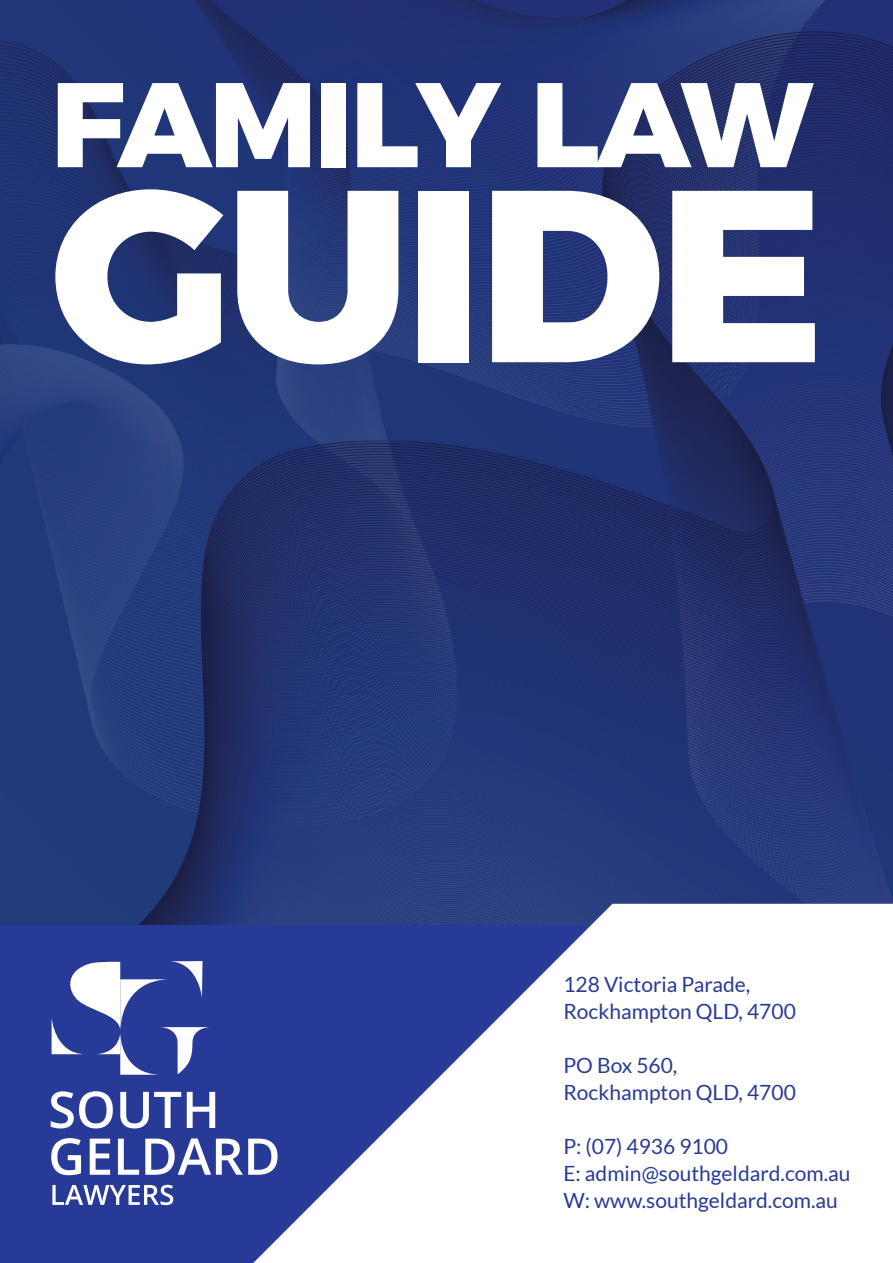
<style>
.page{position:relative;width:893px;height:1263px;background:#fff}
.page>*{position:absolute;margin:0;border:0;box-sizing:border-box;transform-origin:0 0}
.t1{font:800 244.5px "Montserrat";letter-spacing:-.025em;color:#fff}
.t2{font:800 120px "Montserrat";letter-spacing:-.025em;color:#fff}
.t3{font:21px/27px "Lato";color:#283a97}
</style>
<div class="page">
<img style="left:0;top:0;width:893px;height:925px">
<div style="left:0;top:925px;width:893px;height:338px;background:#283a97"></div>
<svg style="left:217px;top:904px;width:676px;height:359px;fill:#fff"></svg>
<svg style="left:51px;top:1091px;width:62px;height:37px"></svg>
<svg style="left:120px;top:1092px;width:61px;height:36px"></svg>
<svg style="left:187px;top:1092px;width:28px;height:36px"></svg>
<svg style="left:51px;top:1138px;width:30px;height:37px"></svg>
<svg style="left:90px;top:1138px;width:20px;height:37px"></svg>
<svg style="left:118px;top:1138px;width:21px;height:37px"></svg>
<svg style="left:145px;top:1138px;width:133px;height:37px"></svg>
<svg style="left:52px;top:1185px;width:121px;height:20px"></svg>
<svg style="left:52px;top:961px;width:157px;height:114px"></svg>
<h2 class="t2" style="left:51px;top:25px;width:764px">FAMILY LAW</h2>
<h1 class="t1" style="left:51px;top:73px;width:776px">GUIDE</h1>
<p class="t3" style="left:563px;top:970px;width:234px">128 Victoria Parade,<br>Rockhampton QLD, 4700</p>
<p class="t3" style="left:563px;top:1051px;width:234px">PO Box 560,<br>Rockhampton QLD, 4700</p>
<p class="t3" style="left:563px;top:1132px;width:289px">P: (07) 4936 9100<br>E: admin@southgeldard.com.au<br>W: www.southgeldard.com.au</p>
</div>
